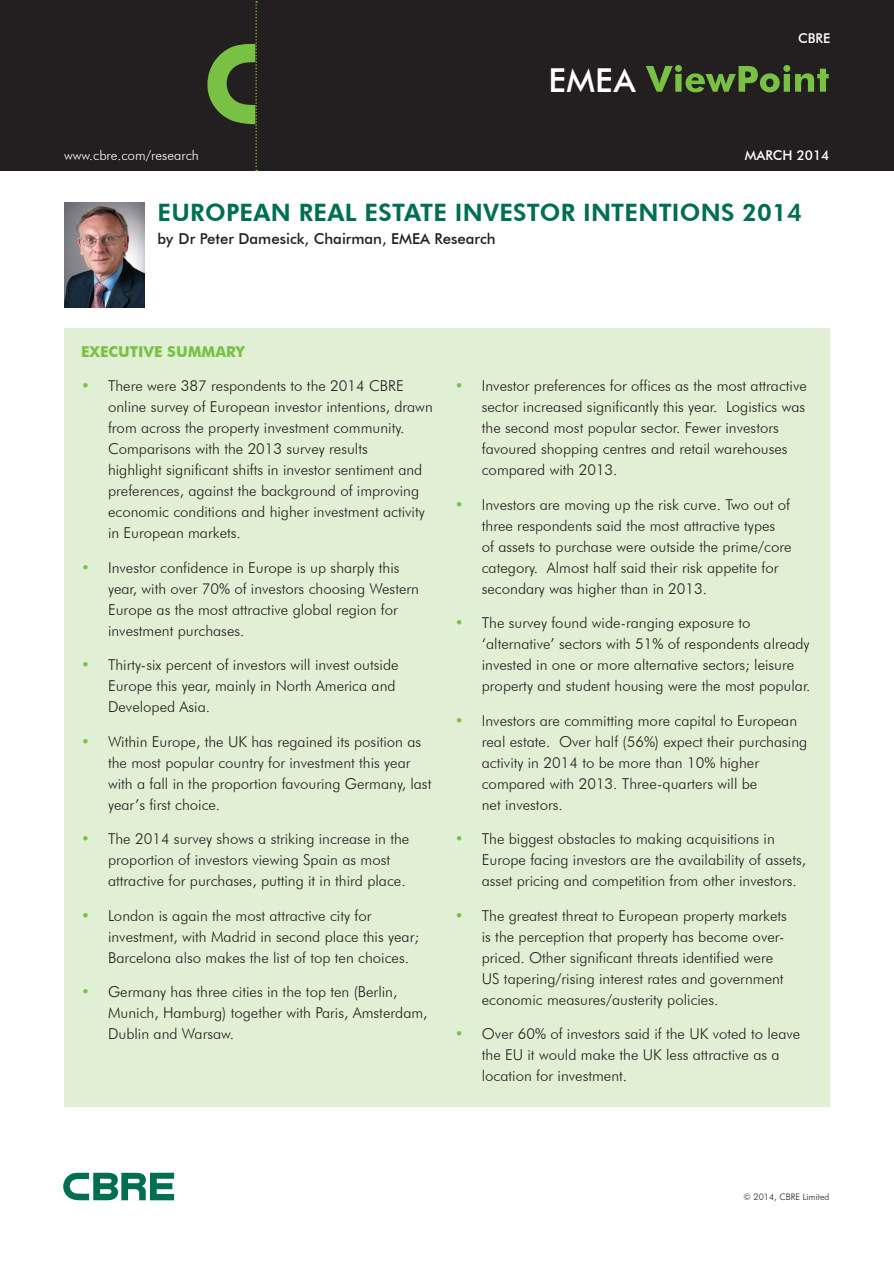
<style>
.page{position:relative;width:894px;height:1264px;background:#fff}
.page>*{position:absolute;margin:0;border:0;box-sizing:border-box;transform-origin:0 0}
.Masthead_Region_Name{font:500 33px "Futura BT";color:#fff}
.Main_Title{font:800 24px "Futura BT";letter-spacing:.01em;color:#006e53}
.Section_Heading{font:300 15px/21px "Futura BT";color:#231f20}
.By-Line{font:500 15px "Futura BT";color:#231f20}
.Green_sub_header_new{font:700 15px "Futura BT";color:#79c142}
.Masthead_Website_Tex{font:300 13.5px "Futura BT";color:#fff}
.Cover_Date{font:500 13.5px "Futura BT";color:#fff}
.Copyright_Text_Foote{font:300 9px "Futura BT";color:#231f20}
.s1{color:#79c142}
</style>
<div class="page">
<div style="left:64px;top:328px;width:765px;height:779px;background:#e1efd4"></div>
<div style="left:0;top:0;width:894px;height:171px;background:#231f20"></div>
<svg style="left:646px;top:65px;width:183px;height:27px"></svg>
<svg style="left:63px;top:1173px;width:111px;height:27px"></svg>
<img style="left:65px;top:202px;width:80px;height:105px">
<svg style="left:207px;top:1px;width:50px;height:170px"></svg>
<p class="Masthead_Region_Name" style="left:548px;top:60px;width:89px">EMEA</p>
<p class="Cover_Date" style="left:798px;top:30px;width:34px">CBRE</p>
<p class="Masthead_Website_Tex" style="left:64px;top:147px;width:136px">www.cbre.com/research</p>
<p class="Cover_Date" style="left:745px;top:147px;width:86px">MARCH 2014</p>
<p class="Main_Title" style="left:158px;top:198px;width:646px">EUROPEAN REAL ESTATE INVESTOR INTENTIONS 2014</p>
<p class="By-Line" style="left:158px;top:230px;width:340px">by Dr Peter Damesick, Chairman, EMEA Research</p>
<p class="Green_sub_header_new" style="left:81px;top:342px;width:165px">EXECUTIVE SUMMARY</p>
<p class="Section_Heading" style="left:108px;top:375px;width:326px;text-indent:-27px"><span class="s1">•</span> There were 387 respondents to the 2014 CBRE online survey of European investor intentions, drawn from across the property investment community.<br>Comparisons with the 2013 survey results<br>highlight significant shifts in investor sentiment and preferences, against the background of improving economic conditions and higher investment activity in European markets.</p>
<p class="Section_Heading" style="left:108px;top:557px;width:313px;text-indent:-27px"><span class="s1">•</span> Investor confidence in Europe is up sharply this year, with over 70% of investors choosing Western Europe as the most attractive global region for investment purchases.</p>
<p class="Section_Heading" style="left:108px;top:654px;width:292px;text-indent:-27px"><span class="s1">•</span> Thirty-six percent of investors will invest outside<br>Europe this year, mainly in North America and<br>Developed Asia.</p>
<p class="Section_Heading" style="left:108px;top:731px;width:325px;text-indent:-27px"><span class="s1">•</span> Within Europe, the UK has regained its position as the most popular country for investment this year with a fall in the proportion favouring Germany, last year’s first choice.</p>
<p class="Section_Heading" style="left:108px;top:828px;width:303px;text-indent:-27px"><span class="s1">•</span> The 2014 survey shows a striking increase in the proportion of investors viewing Spain as most attractive for purchases, putting it in third place.</p>
<p class="Section_Heading" style="left:108px;top:905px;width:312px;text-indent:-27px"><span class="s1">•</span> London is again the most attractive city for investment, with Madrid in second place this year;<br>Barcelona also makes the list of top ten choices.</p>
<p class="Section_Heading" style="left:108px;top:981px;width:321px;text-indent:-27px"><span class="s1">•</span> Germany has three cities in the top ten (Berlin,<br>Munich, Hamburg) together with Paris, Amsterdam,<br>Dublin and Warsaw.</p>
<p class="Section_Heading" style="left:482px;top:375px;width:327px;text-indent:-27px"><span class="s1">•</span> Investor preferences for offices as the most attractive sector increased significantly this year. Logistics was the second most popular sector. Fewer investors favoured shopping centres and retail warehouses compared with 2013.</p>
<p class="Section_Heading" style="left:482px;top:494px;width:311px;text-indent:-27px"><span class="s1">•</span> Investors are moving up the risk curve. Two out of three respondents said the most attractive types<br>of assets to purchase were outside the prime/core category. Almost half said their risk appetite for secondary was higher than in 2013.</p>
<p class="Section_Heading" style="left:482px;top:612px;width:330px;text-indent:-27px"><span class="s1">•</span> The survey found wide-ranging exposure to ‘alternative’ sectors with 51% of respondents already invested in one or more alternative sectors; leisure property and student housing were the most popular.</p>
<p class="Section_Heading" style="left:482px;top:710px;width:327px;text-indent:-27px"><span class="s1">•</span> Investors are committing more capital to European real estate. Over half (56%) expect their purchasing activity in 2014 to be more than 10% higher compared with 2013. Three-quarters will be<br>net investors.</p>
<p class="Section_Heading" style="left:482px;top:828px;width:326px;text-indent:-27px"><span class="s1">•</span> The biggest obstacles to making acquisitions in<br>Europe facing investors are the availability of assets, asset pricing and competition from other investors.</p>
<p class="Section_Heading" style="left:482px;top:905px;width:307px;text-indent:-27px"><span class="s1">•</span> The greatest threat to European property markets is the perception that property has become over&shy;priced. Other significant threats identified were US tapering/rising interest rates and government economic measures/austerity policies.</p>
<p class="Section_Heading" style="left:482px;top:1023px;width:320px;text-indent:-27px"><span class="s1">•</span> Over 60% of investors said if the UK voted to leave the EU it would make the UK less attractive as a location for investment.</p>
<p class="Copyright_Text_Foote" style="left:743px;top:1192px;width:87px">© 2014, CBRE Limited</p>
</div>
